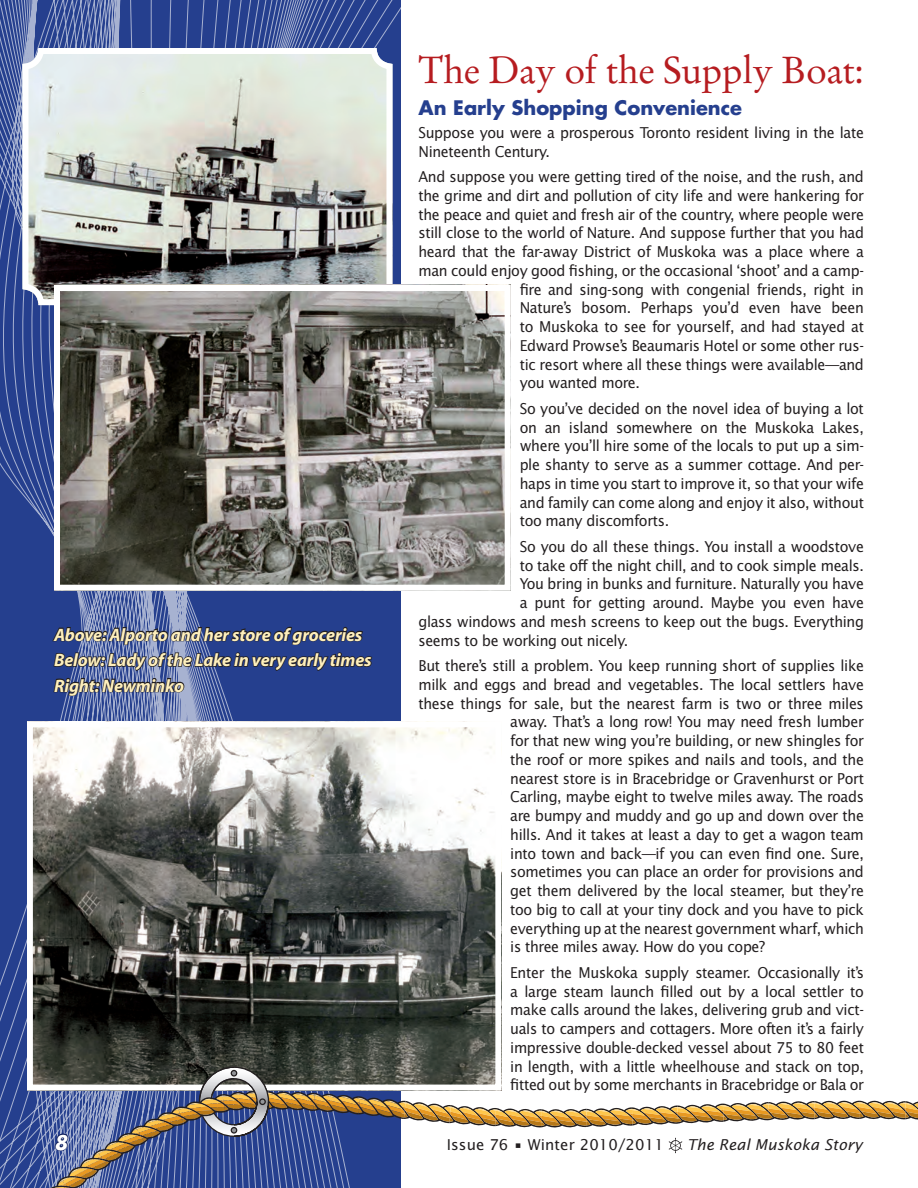
<style>
.page{position:relative;width:918px;height:1188px;background:#fff}
.page>*{position:absolute;margin:0;border:0;box-sizing:border-box;transform-origin:0 0}
.t1{font:37.5px "Stempel Garamond";letter-spacing:-.015em;color:#b61c20}
.t2{font:700 19.5px "Futura";color:#253f8e}
.t3{font:italic 700 19.5px "Futura";color:#fff}
.t4{font:italic 700 18px/25.5px "Myriad";letter-spacing:-.01em;color:#feefbc}
.t5{font:15px/18.8px "Lucida Sans";letter-spacing:-.025em;color:#231f20;text-align:justify;scale:.95 1}
.t6{font:15px "Lucida Sans";letter-spacing:.005em;color:#231f20}
.t7{font:italic 15px "Lucida Sans";letter-spacing:.005em;color:#231f20}
</style>
<div class="page">
<svg style="left:0;top:0;width:400px;height:1188px;background:#374f97"></svg>
<img style="left:34px;top:729px;width:460px;height:337px">
<div style="left:27px;top:722px;width:474px;height:368px;border:6px solid #fff"></div>
<img style="left:22px;top:48px;width:370px;height:257px">
<div style="left:23px;top:48px;width:369px;height:257px;border:6px solid #fff;border-radius:16px"></div>
<img style="left:61px;top:292px;width:443px;height:292px">
<div style="left:54px;top:285px;width:457px;height:306px;border:6px solid #fff"></div>
<svg style="left:51px;top:619px;width:322px;height:84px;background:#3b4c83"></svg>
<svg style="left:27px;top:1066px;width:891px;height:122px"></svg>
<p class="t4" style="left:54px;top:622px;width:319px">Above: Alporto and her store of groceries<br>Below: Lady of the Lake in very early times<br>Right: Newminko</p>
<h1 class="t1" style="left:418px;top:48px;width:447px">The Day of the Supply Boat:</h1>
<h2 class="t2" style="left:418px;top:94px;width:325px">An Early Shopping Convenience</h2>
<p class="t5" style="left:418px;top:123px;width:470px">Suppose you were a prosperous Toronto resident living in the late<br>Nineteenth Century.</p>
<p class="t5" style="left:418px;top:168px;width:470px">And suppose you were getting tired of the noise, and the rush, and</p>
<p class="t5" style="left:418px;top:186px;width:470px">the grime and dirt and pollution of city life and were hankering for</p>
<p class="t5" style="left:418px;top:205px;width:470px">the peace and quiet and fresh air of the country, where people were</p>
<p class="t5" style="left:418px;top:224px;width:470px">still close to the world of Nature. And suppose further that you had</p>
<p class="t5" style="left:418px;top:243px;width:470px">heard that the far-away District of Muskoka was a place where a</p>
<p class="t5" style="left:418px;top:261px;width:470px">man could enjoy good fishing, or the occasional ‘shoot’ and a camp-</p>
<p class="t5" style="left:520px;top:280px;width:364px">fire and sing-song with congenial friends, right in</p>
<p class="t5" style="left:520px;top:299px;width:364px">Nature’s bosom. Perhaps you’d even have been</p>
<p class="t5" style="left:520px;top:318px;width:364px">to Muskoka to see for yourself, and had stayed at</p>
<p class="t5" style="left:520px;top:336px;width:364px">Edward Prowse’s Beaumaris Hotel or some other rus-</p>
<p class="t5" style="left:520px;top:355px;width:364px">tic resort where all these things were available—and</p>
<p class="t5" style="left:520px;top:374px;width:128px">you wanted more.</p>
<p class="t5" style="left:520px;top:399px;width:364px">So you’ve decided on the novel idea of buying a lot on an island somewhere on the Muskoka Lakes, where you’ll hire some of the locals to put up a sim&shy;ple shanty to serve as a summer cottage. And per&shy;haps in time you start to improve it, so that your wife and family can come along and enjoy it also, without too many discomforts.</p>
<p class="t5" style="left:520px;top:537px;width:364px">So you do all these things. You install a woodstove</p>
<p class="t5" style="left:520px;top:556px;width:364px">to take off the night chill, and to cook simple meals.</p>
<p class="t5" style="left:520px;top:575px;width:364px">You bring in bunks and furniture. Naturally you have</p>
<p class="t5" style="left:520px;top:594px;width:364px">a punt for getting around. Maybe you even have</p>
<p class="t5" style="left:418px;top:612px;width:470px">glass windows and mesh screens to keep out the bugs. Everything</p>
<p class="t5" style="left:418px;top:631px;width:222px">seems to be working out nicely.</p>
<p class="t5" style="left:418px;top:657px;width:470px">But there’s still a problem. You keep running short of supplies like</p>
<p class="t5" style="left:418px;top:675px;width:470px">milk and eggs and bread and vegetables. The local settlers have</p>
<p class="t5" style="left:418px;top:694px;width:470px">these things for sale, but the nearest farm is two or three miles</p>
<p class="t5" style="left:510px;top:713px;width:374px">away. That’s a long row! You may need fresh lumber</p>
<p class="t5" style="left:510px;top:732px;width:374px">for that new wing you’re building, or new shingles for</p>
<p class="t5" style="left:510px;top:750px;width:374px">the roof or more spikes and nails and tools, and the</p>
<p class="t5" style="left:510px;top:769px;width:374px">nearest store is in Bracebridge or Gravenhurst or Port</p>
<p class="t5" style="left:510px;top:788px;width:374px">Carling, maybe eight to twelve miles away. The roads</p>
<p class="t5" style="left:510px;top:807px;width:374px">are bumpy and muddy and go up and down over the</p>
<p class="t5" style="left:510px;top:825px;width:374px">hills. And it takes at least a day to get a wagon team</p>
<p class="t5" style="left:510px;top:844px;width:374px">into town and back—if you can even find one. Sure,</p>
<p class="t5" style="left:510px;top:863px;width:374px">sometimes you can place an order for provisions and</p>
<p class="t5" style="left:510px;top:882px;width:374px">get them delivered by the local steamer, but they’re</p>
<p class="t5" style="left:510px;top:900px;width:374px">too big to call at your tiny dock and you have to pick</p>
<p class="t5" style="left:510px;top:919px;width:374px">everything up at the nearest government wharf, which</p>
<p class="t5" style="left:510px;top:938px;width:270px">is three miles away. How do you cope?</p>
<p class="t5" style="left:510px;top:963px;width:374px">Enter the Muskoka supply steamer. Occasionally it’s a large steam launch filled out by a local settler to make calls around the lakes, delivering grub and vict&shy;uals to campers and cottagers. More often it’s a fairly impressive double-decked vessel about 75 to 80 feet in length, with a little wheelhouse and stack on top, fitted out by some merchants in Bracebridge or Bala or</p>
<h2 class="t3" style="left:54px;top:1129px;width:15px">8</h2>
<p class="t6" style="left:447px;top:1136px;width:218px">Issue 76 • Winter 2010/2011</p>
<p class="t7" style="left:687px;top:1136px;width:177px">The Real Muskoka Story</p>
</div>
